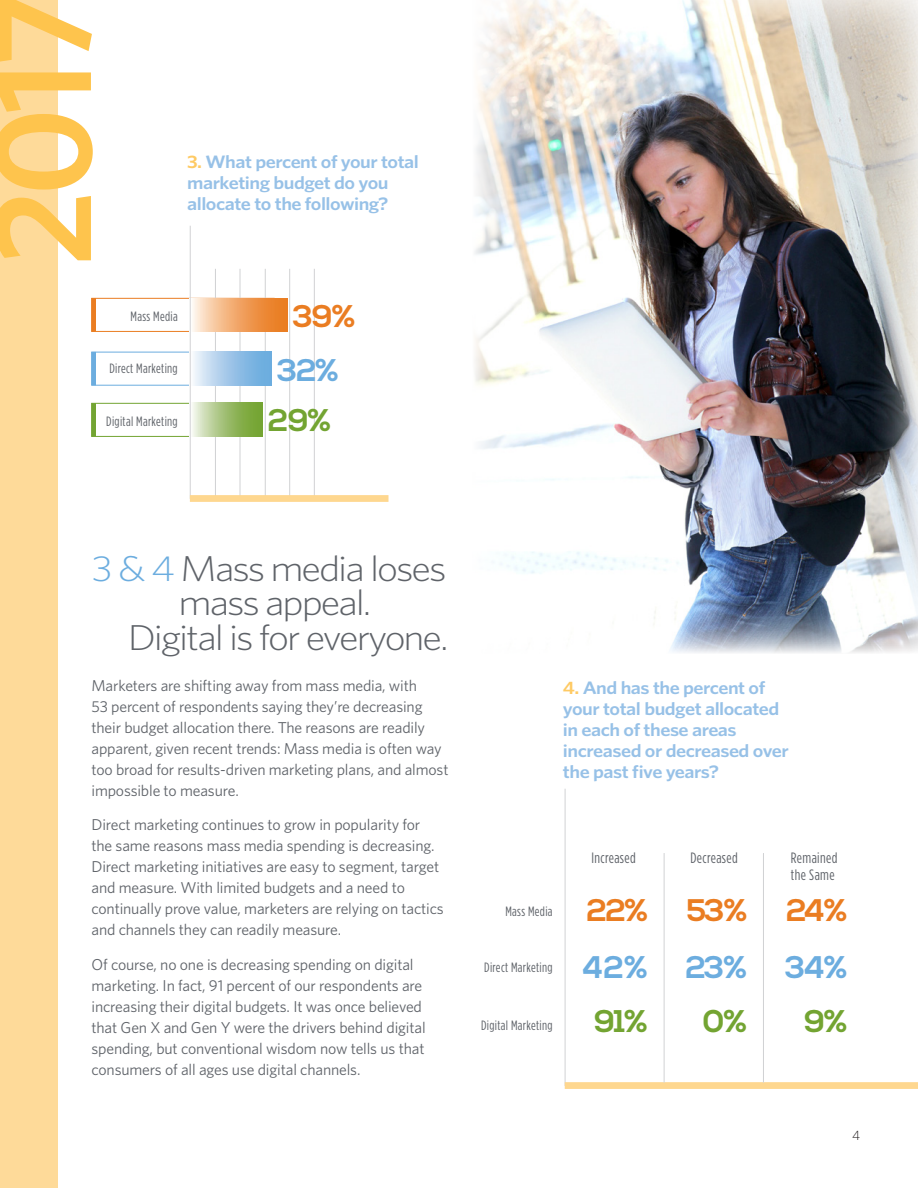
<style>
.page{position:relative;width:918px;height:1188px;background:#fff}
.page>*{position:absolute;margin:0;border:0;box-sizing:border-box;transform-origin:0 0}
.t1{font:600 140.25px "Whitney";color:#fec44d}
.t2{font:300 36px "Whitney";letter-spacing:-.05em;color:#5f6369;scale:1.12 1}
.t3{font:700 31.2px "Nexa";letter-spacing:-.05em;color:#6caddf}
.t4{font:700 31.2px "Nexa";letter-spacing:-.05em;color:#ea7d22}
.t5{font:700 31.2px "Nexa";color:#73a432}
.t6{font:600 18px/21px "Whitney";letter-spacing:-.025em;color:#97c1e7;scale:1.12 1}
.t7{font:15.75px/21px "Whitney";letter-spacing:-.01em;color:#5f6369}
.t8{font:15px/16.5px "Gotham Condensed";letter-spacing:.025em;color:#5f6369}
.t9{font:13.5px "Gotham Condensed";letter-spacing:.025em;color:#5f6369}
.t10{font:300 13.5px "Whitney";color:#231f20}
.s1{color:#feca64}
.s2{color:#6caddf}
</style>
<div class="page">
<div style="left:92px;top:298px;width:182px;height:34px;border:1px solid #ea7d22"></div>
<div style="left:92px;top:352px;width:140px;height:33px;border:1px solid #6caddf"></div>
<div style="left:92px;top:403px;width:146px;height:34px;border:1px solid #73a432"></div>
<hr style="left:92px;top:298px;width:4px;height:34px;background:#ea7d22">
<hr style="left:92px;top:352px;width:4px;height:33px;background:#6caddf">
<hr style="left:92px;top:403px;width:4px;height:34px;background:#73a432">
<hr style="left:240px;top:269px;width:1px;height:231px;background:#d1d2d4">
<hr style="left:265px;top:269px;width:1px;height:230px;background:#d1d2d4">
<hr style="left:289px;top:269px;width:1px;height:229px;background:#d1d2d4">
<hr style="left:314px;top:269px;width:1px;height:229px;background:#d1d2d4">
<hr style="left:215px;top:269px;width:1px;height:230px;background:#d1d2d4">
<svg style="left:191px;top:403px;width:71px;height:33px;background:#a5c37b"></svg>
<svg style="left:191px;top:352px;width:80px;height:33px;background:#a3c9e9"></svg>
<svg style="left:191px;top:298px;width:96px;height:34px;background:#f2ac71"></svg>
<hr style="left:190px;top:226px;width:1px;height:273px;background:#d1d2d4">
<div style="left:190px;top:495px;width:199px;height:7px;background:#fed78f"></div>
<hr style="left:565px;top:789px;width:1px;height:297px;background:#d1d2d4">
<div style="left:565px;top:1082px;width:353px;height:7px;background:#fed78f"></div>
<hr style="left:664px;top:853px;width:1px;height:230px;background:#d1d2d4">
<hr style="left:763px;top:853px;width:1px;height:230px;background:#d1d2d4">
<img style="left:475px;top:0;width:443px;height:653px">
<div style="left:0;top:0;width:57px;height:1188px;background:#feda99"></div>
<h1 class="t1" style="left:-51px;top:266px;width:276px;rotate:-90deg">2017</h1>
<p class="t6" style="left:187px;top:151px;width:208px"><span class="s1">3.</span> What percent of your total marketing budget do you allocate to the following?</p>
<p class="t9" style="left:131px;top:309px;width:49px">Mass Media</p>
<p class="t9" style="left:109px;top:361px;width:70px">Direct Marketing</p>
<h3 class="t4" style="left:293px;top:298px;width:64px">39%</h3>
<h3 class="t3" style="left:277px;top:352px;width:63px">32%</h3>
<p class="t9" style="left:106px;top:414px;width:73px">Digital Marketing</p>
<h3 class="t5" style="left:268px;top:402px;width:65px">29%</h3>
<h2 class="t2" style="left:92px;top:544px;width:318px"><span class="s2">3 &amp; 4</span> Mass media loses</h2>
<h2 class="t2" style="left:179px;top:579px;width:174px">mass appeal.</h2>
<h2 class="t2" style="left:128px;top:613px;width:288px">Digital is for everyone.</h2>
<p class="t7" style="left:92px;top:675px;width:359px">Marketers are shifting away from mass media, with<br>53 percent of respondents saying they’re decreasing their budget allocation there. The reasons are readily apparent, given recent trends: Mass media is often way too broad for results-driven marketing plans, and almost impossible to measure.</p>
<p class="t7" style="left:92px;top:814px;width:354px">Direct marketing continues to grow in popularity for the same reasons mass media spending is decreasing.<br>Direct marketing initiatives are easy to segment, target and measure. With limited budgets and a need to continually prove value, marketers are relying on tactics and channels they can readily measure.</p>
<p class="t7" style="left:92px;top:954px;width:336px">Of course, no one is decreasing spending on digital marketing. In fact, 91 percent of our respondents are increasing their digital budgets. It was once believed that Gen X and Gen Y were the drivers behind digital spending, but conventional wisdom now tells us that consumers of all ages use digital channels.</p>
<p class="t6" style="left:563px;top:676px;width:203px"><span class="s1">4.</span> And has the percent of your total budget allocated in each of these areas increased or decreased over the past five years?</p>
<p class="t9" style="left:505px;top:904px;width:49px">Mass Media</p>
<p class="t9" style="left:484px;top:960px;width:70px">Direct Marketing</p>
<p class="t8" style="left:591px;top:850px;width:46px">Increased</p>
<p class="t8" style="left:690px;top:850px;width:49px">Decreased</p>
<p class="t8" style="left:791px;top:850px;width:48px">Remained the Same</p>
<h3 class="t4" style="left:586px;top:892px;width:263px">22% 53% 24%</h3>
<h3 class="t3" style="left:582px;top:949px;width:267px">42% 23% 34%</h3>
<p class="t9" style="left:481px;top:1018px;width:73px">Digital Marketing</p>
<h3 class="t5" style="left:594px;top:1003px;width:55px">91%</h3>
<h3 class="t5" style="left:703px;top:1003px;width:46px">0%</h3>
<h3 class="t5" style="left:804px;top:1003px;width:45px">9%</h3>
<p class="t10" style="left:852px;top:1126px;width:10px">4</p>
</div>
